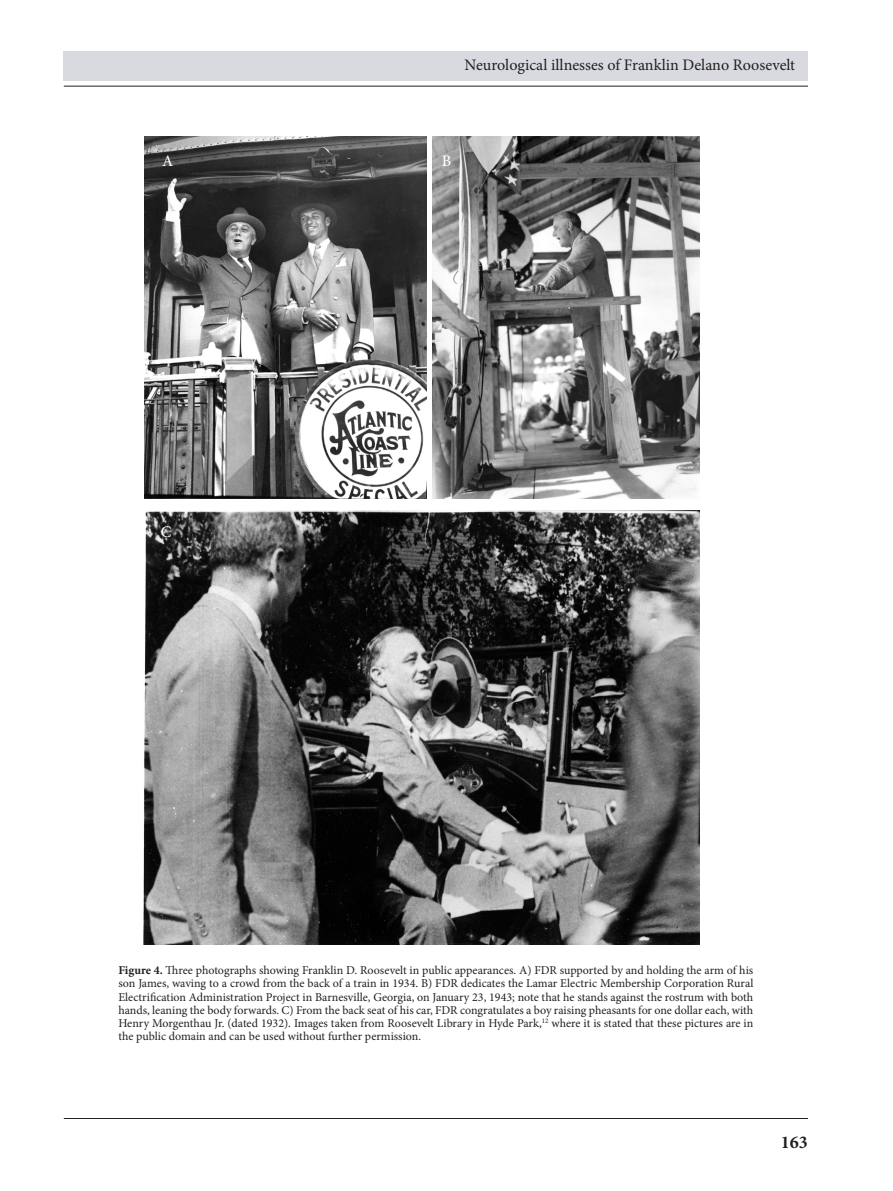
<style>
.page{position:relative;width:893px;height:1191px;background:#fff}
.page>*{position:absolute;margin:0;border:0;box-sizing:border-box;transform-origin:0 0}
.t1{font:700 18px "Minion Pro";color:#231f20}
.t2{font:16.05px "Minion Pro";color:#231f20}
.Normal_wrd_1{font:500 16.05px "Minion Pro";color:#fff}
.t3{font:12px/13.2px "Minion Pro";color:#231f20;text-align:justify}
.s1{font-weight:700}
</style>
<div class="page">
<div style="left:64px;top:51px;width:744px;height:30px;background:#d8dadf"></div>
<hr style="left:64px;top:86px;width:744px;height:1px;background:#231f20">
<hr style="left:64px;top:1118px;width:744px;height:1px;background:#231f20">
<img style="left:145px;top:137px;width:281px;height:362px">
<img style="left:433px;top:137px;width:267px;height:362px">
<img style="left:141px;top:510px;width:559px;height:434px">
<h2 class="t2" style="left:465px;top:54px;width:332px">Neurological illnesses of Franklin Delano Roosevelt</h2>
<p class="Normal_wrd_1" style="left:162px;top:150px;width:13px">A</p>
<p class="Normal_wrd_1" style="left:442px;top:150px;width:11px">B</p>
<p class="Normal_wrd_1" style="left:161px;top:521px;width:12px">C</p>
<p class="t3" style="left:118px;top:964px;width:636px"><span class="s1">Figure 4.</span> Three photographs showing Franklin D. Roosevelt in public appearances. A) FDR supported by and holding the arm of his son James, waving to a crowd from the back of a train in 1934. B) FDR dedicates the Lamar Electric Membership Corporation Rural Electrification Administration Project in Barnesville, Georgia, on January 23, 1943; note that he stands against the rostrum with both hands, leaning the body forwards. C) From the back seat of his car, FDR congratulates a boy raising pheasants for one dollar each, with Henry Morgenthau Jr. (dated 1932). Images taken from Roosevelt Library in Hyde Park,<sup>12</sup> where it is stated that these pictures are in the public domain and can be used without further permission.</p>
<h1 class="t1" style="left:781px;top:1130px;width:28px">163</h1>
</div>
